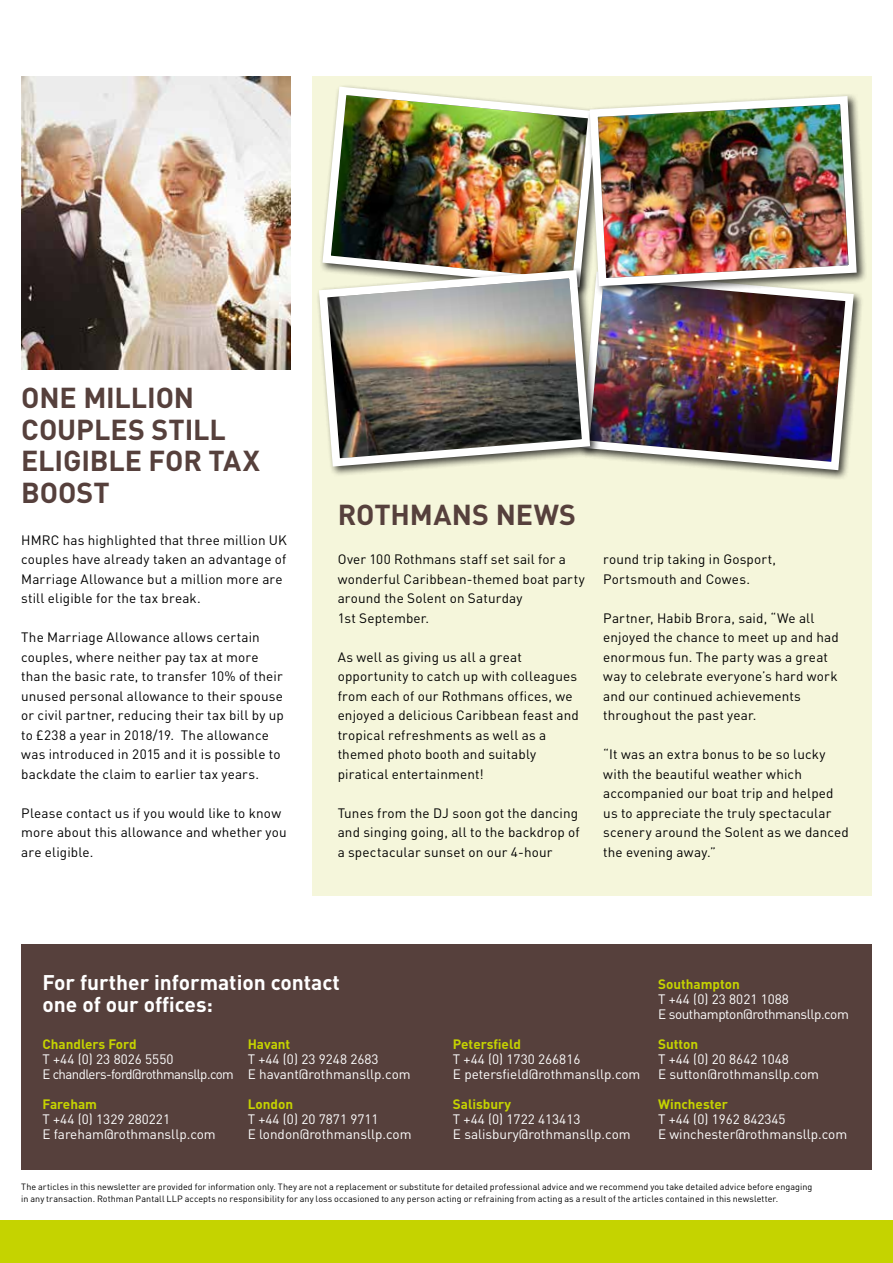
<style>
.page{position:relative;width:893px;height:1263px;background:#fff}
.page>*{position:absolute;margin:0;border:0;box-sizing:border-box;transform-origin:0 0}
.t1{font:700 28.5px/31.5px "DIN";letter-spacing:-.005em;color:#56403c}
.t2{font:700 21px/22.5px "DIN";color:#fff}
.t3{font:13.5px/19.5px "DIN";letter-spacing:.01em;color:#000}
.t4{font:13.5px/15px "DIN";color:#fff}
.t5{font:700 13.5px "DIN";color:#c5d300}
.t6{font:13.5px/15px "DIN";letter-spacing:-.04em;color:#fff}
.t7{font:13.5px/15px "DIN";letter-spacing:-.03em;color:#fff}
.t8{font:9px/12px "DIN";letter-spacing:.005em;color:#000}
</style>
<div class="page">
<div style="left:313px;top:77px;width:559px;height:819px;background:#f5f6db"></div>
<div style="left:0;top:1220px;width:893px;height:43px;background:#c5d300"></div>
<div style="left:21px;top:944px;width:851px;height:225px;background:#56403c"></div>
<img style="left:21px;top:77px;width:270px;height:292px">
<img style="left:321px;top:86px;width:265px;height:180px">
<div style="left:578px;top:268px;width:286px;height:213px;background:#000;opacity:.75"></div>
<img style="left:600px;top:296px;width:258px;height:178px">
<div style="left:316px;top:267px;width:284px;height:210px;background:#000;opacity:.75"></div>
<img style="left:316px;top:266px;width:278px;height:205px">
<div style="left:586px;top:93px;width:281px;height:203px;background:#000;opacity:.75"></div>
<img style="left:586px;top:93px;width:275px;height:197px">
<h1 class="t1" style="left:21px;top:381px;width:240px">ONE MILLION<br>COUPLES STILL<br>ELIGIBLE FOR TAX<br>BOOST</h1>
<p class="t3" style="left:21px;top:530px;width:267px">HMRC has highlighted that three million UK couples have already taken an advantage of Marriage Allowance but a million more are still eligible for the tax break.</p>
<p class="t3" style="left:21px;top:627px;width:264px">The Marriage Allowance allows certain couples, where neither pay tax at more than the basic rate, to transfer 10% of their unused personal allowance to their spouse or civil partner, reducing their tax bill by up to £238 a year in 2018/19. The allowance was introduced in 2015 and it is possible to backdate the claim to earlier tax years.</p>
<p class="t3" style="left:21px;top:803px;width:267px">Please contact us if you would like to know more about this allowance and whether you are eligible.</p>
<h1 class="t1" style="left:338px;top:498px;width:240px">ROTHMANS NEWS</h1>
<p class="t3" style="left:338px;top:549px;width:249px">Over 100 Rothmans staff set sail for a wonderful Caribbean-themed boat party around the Solent on Saturday<br>1st September.</p>
<p class="t3" style="left:338px;top:647px;width:243px">As well as giving us all a great opportunity to catch up with colleagues from each of our Rothmans offices, we enjoyed a delicious Caribbean feast and tropical refreshments as well as a themed photo booth and suitably piratical entertainment!</p>
<p class="t3" style="left:338px;top:803px;width:244px;text-align:justify">Tunes from the DJ soon got the dancing and singing going, all to the backdrop of a spectacular sunset on our 4-hour</p>
<p class="t3" style="left:603px;top:549px;width:174px">round trip taking in Gosport,<br>Portsmouth and Cowes.</p>
<p class="t3" style="left:603px;top:608px;width:237px">Partner, Habib Brora, said, “We all enjoyed the chance to meet up and had enormous fun. The party was a great way to celebrate everyone’s hard work and our continued achievements throughout the past year.</p>
<p class="t3" style="left:603px;top:744px;width:247px">“It was an extra bonus to be so lucky with the beautiful weather which accompanied our boat trip and helped us to appreciate the truly spectacular scenery around the Solent as we danced the evening away.”</p>
<h2 class="t2" style="left:43px;top:970px;width:299px">For further information contact one of our offices:</h2>
<p class="t5" style="left:43px;top:1035px;width:96px">Chandlers Ford</p>
<p class="t6" style="left:43px;top:1051px;width:193px">T +44 (0) 23 8026 5550<br>E chandlers-ford@rothmansllp.com</p>
<p class="t5" style="left:43px;top:1095px;width:56px">Fareham</p>
<p class="t4" style="left:43px;top:1111px;width:175px">T +44 (0) 1329 280221<br>E fareham@rothmansllp.com</p>
<p class="t5" style="left:248px;top:1035px;width:44px">Havant</p>
<p class="t4" style="left:248px;top:1051px;width:164px">T +44 (0) 23 9248 2683<br>E havant@rothmansllp.com</p>
<p class="t5" style="left:248px;top:1095px;width:47px">London</p>
<p class="t4" style="left:248px;top:1111px;width:165px">T +44 (0) 20 7871 9711<br>E london@rothmansllp.com</p>
<p class="t5" style="left:453px;top:1035px;width:70px">Petersfield</p>
<p class="t4" style="left:453px;top:1051px;width:189px">T +44 (0) 1730 266816<br>E petersfield@rothmansllp.com</p>
<p class="t5" style="left:453px;top:1095px;width:60px">Salisbury</p>
<p class="t4" style="left:453px;top:1111px;width:179px">T +44 (0) 1722 413413<br>E salisbury@rothmansllp.com</p>
<p class="t5" style="left:658px;top:975px;width:83px">Southampton</p>
<p class="t7" style="left:658px;top:991px;width:192px">T +44 (0) 23 8021 1088<br>E southampton@rothmansllp.com</p>
<p class="t5" style="left:658px;top:1035px;width:42px">Sutton</p>
<p class="t4" style="left:658px;top:1051px;width:163px">T +44 (0) 20 8642 1048<br>E sutton@rothmansllp.com</p>
<p class="t5" style="left:658px;top:1095px;width:71px">Winchester</p>
<p class="t4" style="left:658px;top:1111px;width:191px">T +44 (0) 1962 842345<br>E winchester@rothmansllp.com</p>
<p class="t8" style="left:21px;top:1181px;width:793px">The articles in this newsletter are provided for information only. They are not a replacement or substitute for detailed professional advice and we recommend you take detailed advice before engaging in any transaction. Rothman Pantall LLP accepts no responsibility for any loss occasioned to any person acting or refraining from acting as a result of the articles contained in this newsletter.</p>
</div>
